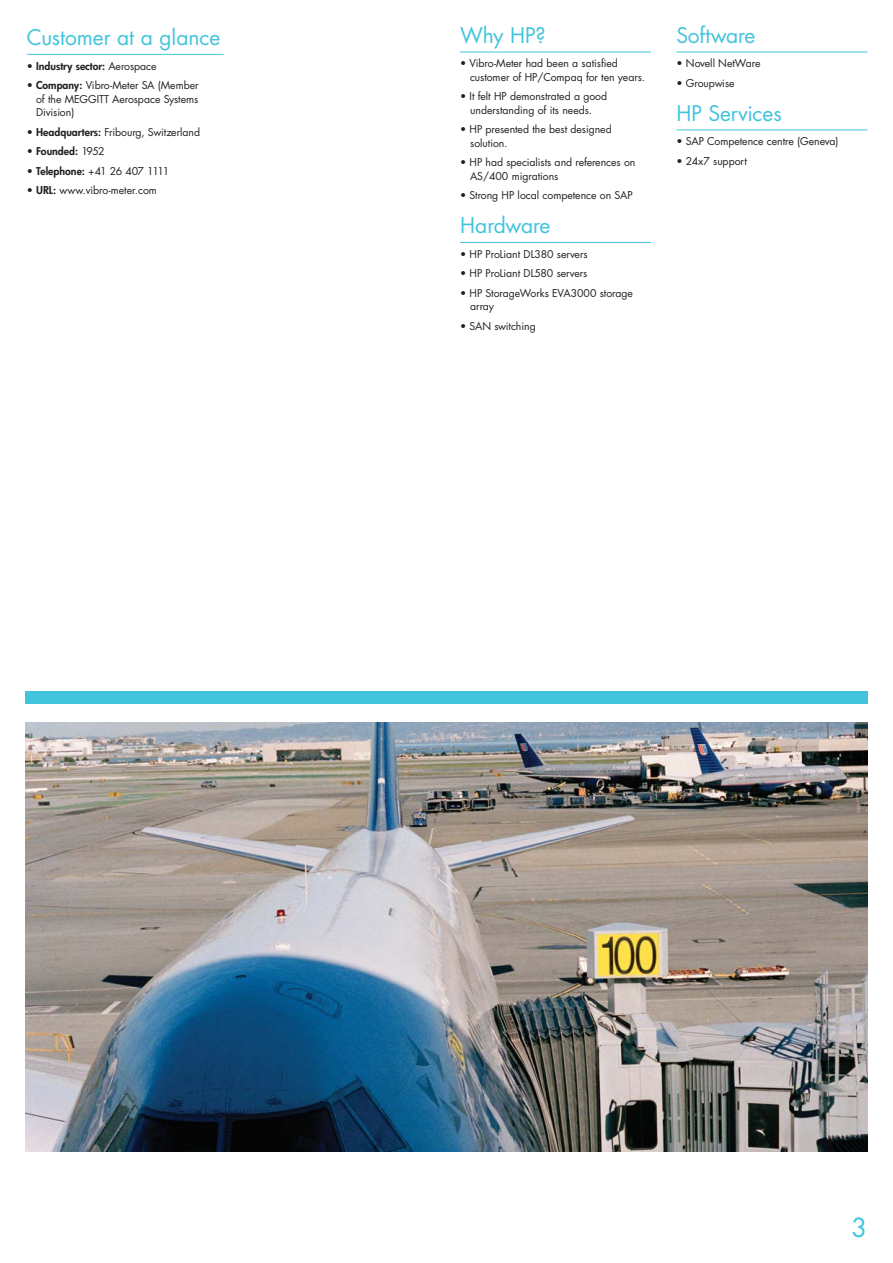
<style>
.page{position:relative;width:893px;height:1263px;background:#fff}
.page>*{position:absolute;margin:0;border:0;box-sizing:border-box;transform-origin:0 0}
.t1{font:25.5px "Futura";color:#41c4dc}
.t2{font:21px "Futura";letter-spacing:-.005em;color:#41c4dc}
.t3{font:10.5px/13.5px "Futura";letter-spacing:-.005em;color:#231f20}
.t4{font:800 10.5px "Futura";color:#231f20}
.t5{font:10.5px "Futura";letter-spacing:-.09em;color:#231f20}
.s1{font-weight:400}
.s2{font-weight:800}
</style>
<div class="page">
<div style="left:25px;top:692px;width:842px;height:12px;background:#41c4dc"></div>
<img style="left:25px;top:722px;width:842px;height:429px">
<hr style="left:27px;top:54px;width:197px;height:1px;background:#41c4dc">
<hr style="left:460px;top:52px;width:191px;height:1px;background:#41c4dc">
<hr style="left:460px;top:242px;width:191px;height:1px;background:#41c4dc">
<hr style="left:676px;top:52px;width:191px;height:1px;background:#41c4dc">
<hr style="left:676px;top:130px;width:191px;height:1px;background:#41c4dc">
<h2 class="t2" style="left:27px;top:28px;width:195px">Customer at a glance</h2>
<p class="t4" style="left:27px;top:61px;width:131px"><span class="s1">•</span> Industry sector: <span class="s1">Aerospace</span></p>
<p class="t3" style="left:36px;top:79px;width:164px;text-align:justify;text-indent:-9px">• <span class="s2">Company:</span> Vibro-Meter SA (Member of the MEGGITT Aerospace Systems Division)</p>
<p class="t3" style="left:27px;top:126px;width:175px">• <span class="s2">Headquarters:</span> Fribourg, Switzerland</p>
<p class="t4" style="left:27px;top:146px;width:79px"><span class="s1">•</span> Founded: <span class="s1">1952</span></p>
<p class="t5" style="left:27px;top:166px;width:144px">• <span class="s2">Telephone:</span> +41 26 407 1111</p>
<p class="t3" style="left:27px;top:184px;width:132px">• <span class="s2">URL:</span> www.vibro-meter.com</p>
<h2 class="t2" style="left:460px;top:26px;width:87px">Why HP?</h2>
<p class="t3" style="left:470px;top:58px;width:176px;text-indent:-10px">• Vibro-Meter had been a satisfied customer of HP/Compaq for ten years.</p>
<p class="t3" style="left:460px;top:91px;width:149px;text-align:center">• It felt HP demonstrated a good understanding of its needs.</p>
<p class="t3" style="left:470px;top:124px;width:143px;text-indent:-10px">• HP presented the best designed solution.</p>
<p class="t3" style="left:470px;top:157px;width:167px;text-indent:-10px">• HP had specialists and references on<br>AS/400 migrations</p>
<p class="t3" style="left:460px;top:190px;width:174px">• Strong HP local competence on SAP</p>
<h2 class="t2" style="left:460px;top:216px;width:92px">Hardware</h2>
<p class="t3" style="left:460px;top:248px;width:129px">• HP ProLiant DL380 servers</p>
<p class="t3" style="left:460px;top:267px;width:129px">• HP ProLiant DL580 servers</p>
<p class="t3" style="left:470px;top:287px;width:164px;text-indent:-10px">• HP StorageWorks EVA3000 storage array</p>
<p class="t3" style="left:460px;top:320px;width:77px">• SAN switching</p>
<h2 class="t2" style="left:676px;top:26px;width:81px">Software</h2>
<p class="t3" style="left:676px;top:58px;width:85px">• Novell NetWare</p>
<p class="t3" style="left:676px;top:77px;width:60px">• Groupwise</p>
<h2 class="t2" style="left:676px;top:103px;width:107px">HP Services</h2>
<p class="t3" style="left:676px;top:135px;width:164px">• SAP Competence centre (Geneva)</p>
<p class="t3" style="left:676px;top:155px;width:72px">• 24x7 support</p>
<h1 class="t1" style="left:851px;top:1215px;width:17px">3</h1>
</div>
